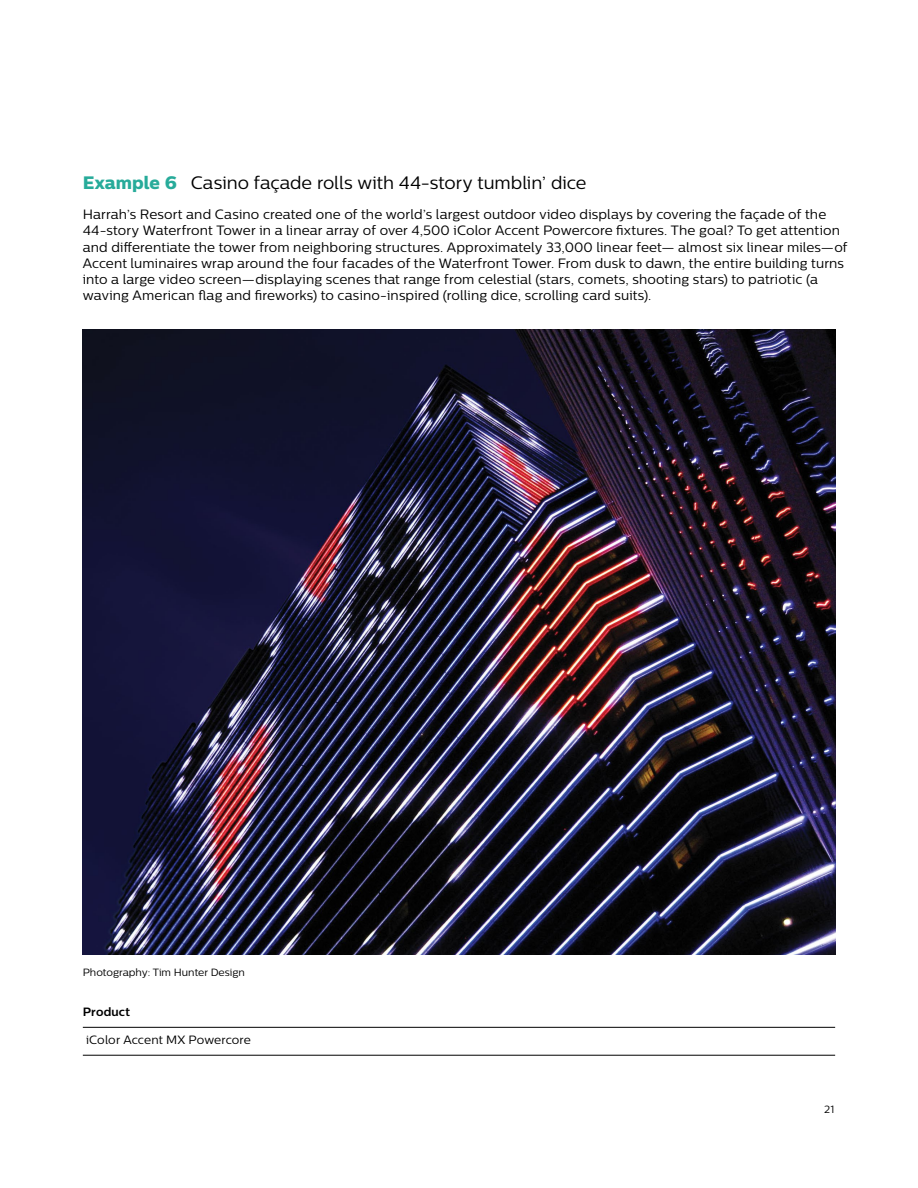
<style>
.page{position:relative;width:918px;height:1188px;background:#fff}
.page>*{position:absolute;margin:0;border:0;box-sizing:border-box;transform-origin:0 0}
.t1{font:18px "Centrale Sans";letter-spacing:-.005em;color:#000}
.t2{font:13.5px/16.2px "Centrale Sans";letter-spacing:.01em;color:#000}
.t3{font:12px "Centrale Sans";letter-spacing:.005em;color:#000}
.t4{font:700 12px "Centrale Sans";letter-spacing:.015em;color:#000}
.t5{font:10.5px "Centrale Sans";color:#000}
.s1{font-family:"Centrale Sans X Bold";color:#27ab9a}
</style>
<div class="page">
<img style="left:83px;top:330px;width:752px;height:625px">
<hr style="left:83px;top:1027px;width:752px;height:1px;background:#000">
<hr style="left:83px;top:1055px;width:752px;height:1px;background:#000">
<h1 class="t1" style="left:83px;top:173px;width:505px"><span class="s1">Example 6</span> Casino façade rolls with 44-story tumblin’ dice</h1>
<p class="t2" style="left:83px;top:206px;width:766px">Harrah’s Resort and Casino created one of the world’s largest outdoor video displays by covering the façade of the 44-story Waterfront Tower in a linear array of over 4,500 iColor Accent Powercore fixtures. The goal? To get attention and differentiate the tower from neighboring structures. Approximately 33,000 linear feet— almost six linear miles—of Accent luminaires wrap around the four facades of the Waterfront Tower. From dusk to dawn, the entire building turns into a large video screen—displaying scenes that range from celestial (stars, comets, shooting stars) to patriotic (a waving American flag and fireworks) to casino-inspired (rolling dice, scrolling card suits).</p>
<p class="t5" style="left:83px;top:966px;width:164px">Photography: Tim Hunter Design</p>
<p class="t4" style="left:83px;top:1005px;width:49px">Product</p>
<p class="t3" style="left:86px;top:1033px;width:166px">iColor Accent MX Powercore</p>
<p class="t5" style="left:824px;top:1103px;width:12px">21</p>
</div>
